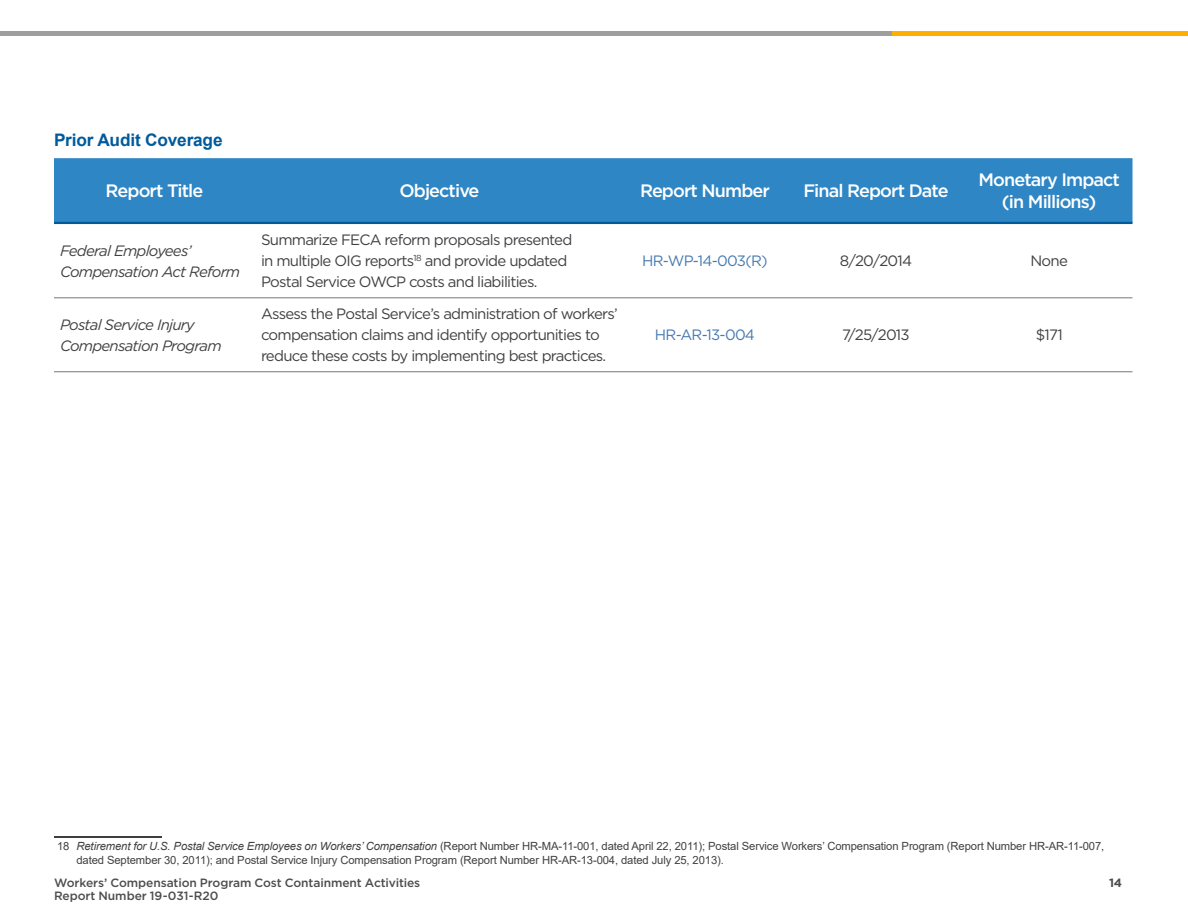
<style>
.page{position:relative;width:1188px;height:918px;background:#fff}
.page>*{position:absolute;margin:0;border:0;box-sizing:border-box;transform-origin:0 0}
.t1{font:500 18px/21.6px "Gotham";letter-spacing:-.05em;color:#fff;text-align:center}
.t2{font:700 17.25px "Arial";letter-spacing:-.01em;color:#005a9c}
.t3{font:15px/21px "Gotham";letter-spacing:-.05em;color:#414042}
.t4{font:italic 15px/21px "Gotham";letter-spacing:-.05em;color:#414042}
.t5{font:15px "Gotham";letter-spacing:-.05em;color:#477ab2}
.t6{font:500 12px/13.5px "Gotham";letter-spacing:-.005em;color:#4d4d4f}
.t7{font:700 12px "Gotham";color:#4d4d4f}
.t8{font:11.25px/13.5px "Arial";letter-spacing:-.01em;color:#414042}
.s1{font-style:italic}
</style>
<div class="page">
<hr style="left:54px;top:836px;width:108px;height:2px;background:#000">
<div style="left:54px;top:158px;width:1078px;height:64px;background:#2e86c5"></div>
<svg style="left:54px;top:224px;width:1078px;height:148px"></svg>
<hr style="left:54px;top:222px;width:201px;height:2px;background:#005a9b">
<hr style="left:255px;top:222px;width:369px;height:2px;background:#005a9b">
<hr style="left:624px;top:222px;width:162px;height:2px;background:#005a9b">
<hr style="left:786px;top:222px;width:180px;height:2px;background:#005a9b">
<hr style="left:966px;top:222px;width:166px;height:2px;background:#005a9b">
<hr style="left:54px;top:298px;width:201px;height:1px;background:#77787b">
<hr style="left:255px;top:298px;width:369px;height:1px;background:#77787b">
<hr style="left:624px;top:298px;width:162px;height:1px;background:#77787b">
<hr style="left:786px;top:298px;width:180px;height:1px;background:#77787b">
<hr style="left:966px;top:298px;width:166px;height:1px;background:#77787b">
<hr style="left:54px;top:372px;width:201px;height:1px;background:#77787b">
<hr style="left:255px;top:372px;width:369px;height:1px;background:#77787b">
<hr style="left:624px;top:372px;width:162px;height:1px;background:#77787b">
<hr style="left:786px;top:372px;width:180px;height:1px;background:#77787b">
<hr style="left:966px;top:372px;width:166px;height:1px;background:#77787b">
<hr style="left:0;top:32px;width:1188px;height:4px;background:#9e9e9e">
<hr style="left:893px;top:32px;width:295px;height:4px;background:#ffaf00">
<h2 class="t2" style="left:54px;top:128px;width:170px">Prior Audit Coverage</h2>
<h1 class="t1" style="left:106px;top:180px;width:99px">Report Title</h1>
<h1 class="t1" style="left:399px;top:180px;width:82px">Objective</h1>
<h1 class="t1" style="left:640px;top:180px;width:131px">Report Number</h1>
<h1 class="t1" style="left:803px;top:180px;width:147px">Final Report Date</h1>
<h1 class="t1" style="left:979px;top:169px;width:143px">Monetary Impact (in Millions)</h1>
<h3 class="t4" style="left:60px;top:240px;width:182px">Federal Employees’<br>Compensation Act Reform</h3>
<h3 class="t3" style="left:261px;top:229px;width:313px">Summarize FECA reform proposals presented in multiple OIG reports<sup>18</sup> and provide updated<br>Postal Service OWCP costs and liabilities.</h3>
<h3 class="t5" style="left:642px;top:253px;width:127px">HR-WP-14-003(R)</h3>
<h3 class="t3" style="left:840px;top:250px;width:74px">8/20/2014</h3>
<h3 class="t3" style="left:1031px;top:250px;width:39px">None</h3>
<h3 class="t4" style="left:60px;top:314px;width:163px">Postal Service Injury<br>Compensation Program</h3>
<h3 class="t3" style="left:261px;top:303px;width:359px">Assess the Postal Service’s administration of workers’ compensation claims and identify opportunities to reduce these costs by implementing best practices.</h3>
<h3 class="t5" style="left:655px;top:327px;width:102px">HR-AR-13-004</h3>
<h3 class="t3" style="left:842px;top:324px;width:69px">7/25/2013</h3>
<h3 class="t3" style="left:1036px;top:324px;width:29px">$171</h3>
<p class="t8" style="left:76px;top:840px;width:1029px;text-indent:-20px">18 <span class="s1">Retirement for U.S. Postal Service Employees on Workers’ Compensation</span> (Report Number HR-MA-11-001, dated April 22, 2011); Postal Service Workers’ Compensation Program (Report Number HR-AR-11-007, dated September 30, 2011); and Postal Service Injury Compensation Program (Report Number HR-AR-13-004, dated July 25, 2013).</p>
<p class="t6" style="left:54px;top:875px;width:368px">Workers’ Compensation Program Cost Containment Activities<br>Report Number 19-031-R20</p>
<p class="t7" style="left:1109px;top:875px;width:15px">14</p>
</div>
